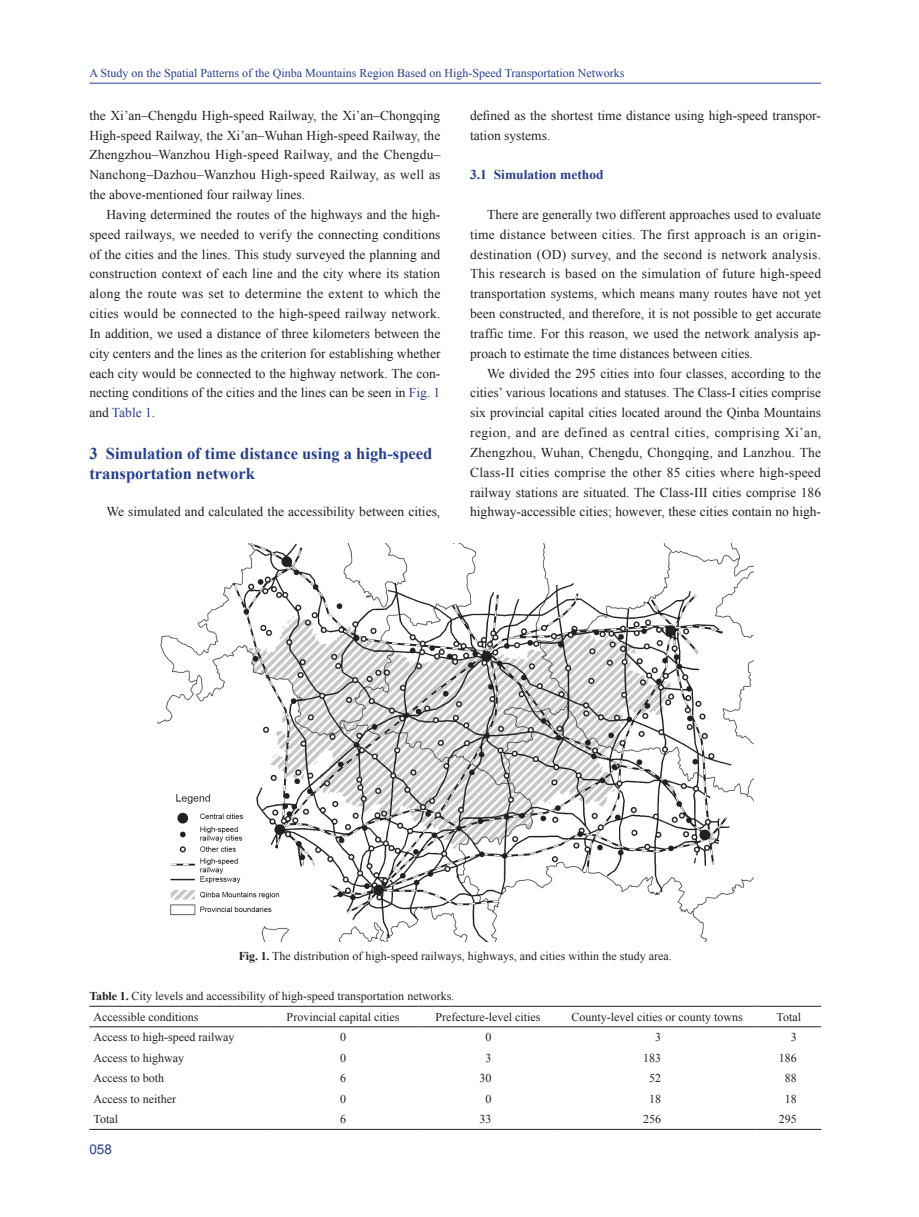
<style>
.page{position:relative;width:919px;height:1217px;background:#fff}
.page>*{position:absolute;margin:0;border:0;box-sizing:border-box;transform-origin:0 0}
.t1{font:700 16.5px/19.8px "Times New Roman";color:#253f8e}
.t2{font:13.5px/19.8px "Times New Roman";color:#231f20;text-align:justify}
.t3{font:700 13.5px "Times New Roman";color:#253f8e}
.t4{font:13.5px "Arial";color:#253f8e}
.t5{font:12px/20.9px "Times New Roman";color:#231f20}
.t6{font:12px "Times New Roman";color:#253f8e}
.s1{color:#253f8e}
.s2{font-weight:700}
</style>
<div class="page">
<hr style="left:89px;top:83px;width:732px;height:1px;background:#253f8e">
<img style="left:157px;top:543px;width:596px;height:398px">
<hr style="left:89px;top:1005px;width:179px;height:1px;background:#231f20">
<hr style="left:268px;top:1005px;width:150px;height:1px;background:#231f20">
<hr style="left:418px;top:1005px;width:140px;height:1px;background:#231f20">
<hr style="left:558px;top:1005px;width:198px;height:1px;background:#231f20">
<hr style="left:756px;top:1005px;width:65px;height:1px;background:#231f20">
<hr style="left:89px;top:1128px;width:179px;height:1px;background:#231f20">
<hr style="left:268px;top:1128px;width:150px;height:1px;background:#231f20">
<hr style="left:418px;top:1128px;width:140px;height:1px;background:#231f20">
<hr style="left:558px;top:1128px;width:198px;height:1px;background:#231f20">
<hr style="left:756px;top:1128px;width:65px;height:1px;background:#231f20">
<hr style="left:89px;top:1026px;width:179px;height:1px;background:#231f20">
<hr style="left:268px;top:1026px;width:150px;height:1px;background:#231f20">
<hr style="left:418px;top:1026px;width:140px;height:1px;background:#231f20">
<hr style="left:558px;top:1026px;width:198px;height:1px;background:#231f20">
<hr style="left:756px;top:1026px;width:65px;height:1px;background:#231f20">
<p class="t6" style="left:89px;top:65px;width:536px">A Study on the Spatial Patterns of the Qinba Mountains Region Based on High-Speed Transportation Networks</p>
<p class="t2" style="left:89px;top:105px;width:352px">the Xi’an–Chengdu High-speed Railway, the Xi’an–Chongqing High-speed Railway, the Xi’an–Wuhan High-speed Railway, the Zhengzhou–Wanzhou High-speed Railway, and the Chengdu– Nanchong–Dazhou–Wanzhou High-speed Railway, as well as the above-mentioned four railway lines.</p>
<p class="t2" style="left:89px;top:204px;width:352px;text-indent:17px">Having determined the routes of the highways and the high&shy;speed railways, we needed to verify the connecting conditions of the cities and the lines. This study surveyed the planning and construction context of each line and the city where its station along the route was set to determine the extent to which the cities would be connected to the high-speed railway network.<br>In addition, we used a distance of three kilometers between the city centers and the lines as the criterion for establishing whether each city would be connected to the highway network. The con&shy;necting conditions of the cities and the lines can be seen in <span class="s1">Fig. 1 </span>and <span class="s1">Table 1</span>.</p>
<p class="t1" style="left:89px;top:443px;width:344px">3 Simulation of time distance using a high-speed transportation network</p>
<p class="t2" style="left:106px;top:501px;width:335px">We simulated and calculated the accessibility between cities,</p>
<p class="t2" style="left:470px;top:105px;width:352px">defined as the shortest time distance using high-speed transpor&shy;tation systems.</p>
<p class="t3" style="left:470px;top:165px;width:135px">3.1 Simulation method</p>
<p class="t2" style="left:470px;top:204px;width:352px;text-indent:17px">There are generally two different approaches used to evaluate time distance between cities. The first approach is an origin&shy;destination (OD) survey, and the second is network analysis.<br>This research is based on the simulation of future high-speed transportation systems, which means many routes have not yet been constructed, and therefore, it is not possible to get accurate traffic time. For this reason, we used the network analysis ap&shy;proach to estimate the time distances between cities.</p>
<p class="t2" style="left:470px;top:363px;width:352px;text-indent:17px">We divided the 295 cities into four classes, according to the cities’ various locations and statuses. The Class-I cities comprise six provincial capital cities located around the Qinba Mountains region, and are defined as central cities, comprising Xi’an, Zhengzhou, Wuhan, Chengdu, Chongqing, and Lanzhou. The Class-II cities comprise the other 85 cities where high-speed railway stations are situated. The Class-III cities comprise 186 highway-accessible cities; however, these cities contain no high-</p>
<p class="t5" style="left:239px;top:945px;width:434px"><span class="s2">Fig. 1.</span> The distribution of high-speed railways, highways, and cities within the study area.</p>
<p class="t5" style="left:94px;top:984px;width:362px;text-indent:-4px"><span class="s2">Table 1.</span> City levels and accessibility of high-speed transportation networks.<br>Accessible conditions</p>
<p class="t5" style="left:286px;top:1005px;width:114px">Provincial capital cities</p>
<p class="t5" style="left:435px;top:1005px;width:106px">Prefecture-level cities</p>
<p class="t5" style="left:571px;top:1005px;width:173px">County-level cities or county towns</p>
<p class="t5" style="left:776px;top:1005px;width:26px">Total</p>
<p class="t5" style="left:94px;top:1026px;width:142px">Access to high-speed railway</p>
<p class="t5" style="left:340px;top:1026px;width:7px">0</p>
<p class="t5" style="left:485px;top:1026px;width:7px">0</p>
<p class="t5" style="left:655px;top:1026px;width:7px">3</p>
<p class="t5" style="left:790px;top:1026px;width:7px">3</p>
<p class="t5" style="left:94px;top:1046px;width:92px">Access to highway</p>
<p class="t5" style="left:340px;top:1046px;width:7px">0</p>
<p class="t5" style="left:485px;top:1046px;width:7px">3</p>
<p class="t5" style="left:643px;top:1046px;width:19px">183</p>
<p class="t5" style="left:778px;top:1046px;width:19px">186</p>
<p class="t5" style="left:94px;top:1067px;width:72px">Access to both</p>
<p class="t5" style="left:340px;top:1067px;width:7px">6</p>
<p class="t5" style="left:479px;top:1067px;width:13px">30</p>
<p class="t5" style="left:649px;top:1067px;width:13px">52</p>
<p class="t5" style="left:784px;top:1067px;width:13px">88</p>
<p class="t5" style="left:94px;top:1087px;width:84px">Access to neither</p>
<p class="t5" style="left:340px;top:1087px;width:7px">0</p>
<p class="t5" style="left:485px;top:1087px;width:7px">0</p>
<p class="t5" style="left:649px;top:1087px;width:13px">18</p>
<p class="t5" style="left:784px;top:1087px;width:13px">18</p>
<p class="t5" style="left:94px;top:1108px;width:26px">Total</p>
<p class="t5" style="left:340px;top:1108px;width:7px">6</p>
<p class="t5" style="left:479px;top:1108px;width:13px">33</p>
<p class="t5" style="left:643px;top:1108px;width:19px">256</p>
<p class="t5" style="left:778px;top:1108px;width:19px">295</p>
<p class="t4" style="left:89px;top:1140px;width:24px">058</p>
</div>
